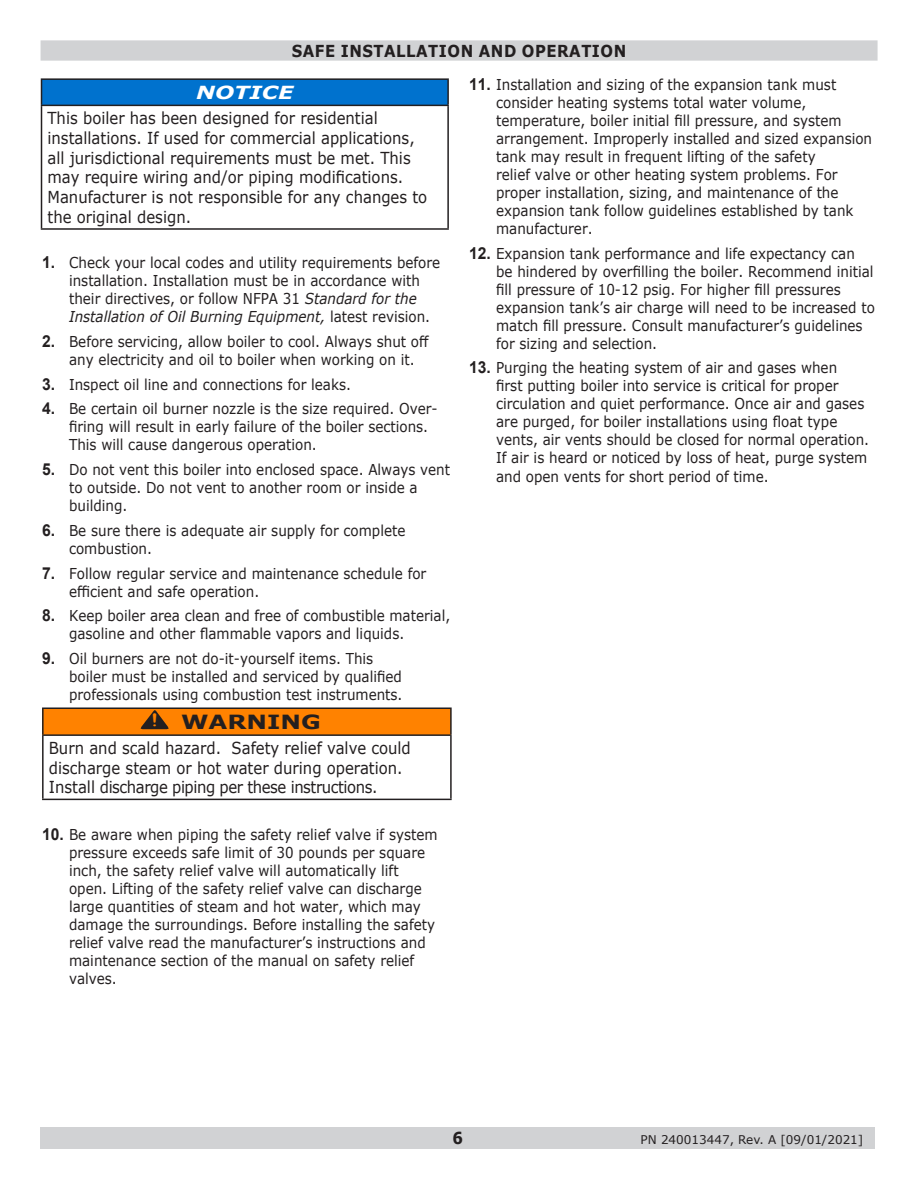
<style>
.page{position:relative;width:918px;height:1188px;background:#fff}
.page>*{position:absolute;margin:0;border:0;box-sizing:border-box;transform-origin:0 0}
.Body_text{font:700 21px "Courier New";color:#ff8200}
.t1{font:700 19.5px "Verdana";color:#231f20;scale:1.25 1}
.t2{font:italic 700 18px "Verdana";color:#fff;scale:1.25 1}
.t3{font:16.5px/19.8px "Verdana";color:#231f20;scale:.9 1}
.New_Section_for_TOC{font:700 16.5px "Verdana";letter-spacing:.035em;color:#231f20;scale:.9 1}
.t4{font:15px/18px "Verdana";color:#231f20;scale:.9 1}
.t5{font:12px "Verdana";color:#231f20}
.s1{font-family:"Arial";font-weight:700;font-size:16.5px}
.s2{font-style:italic}
</style>
<div class="page">
<div style="left:40px;top:1127px;width:835px;height:22px;background:#d1d2d4"></div>
<div style="left:43px;top:708px;width:408px;height:27px;background:#ff8200"></div>
<hr style="left:42px;top:707px;width:410px;height:2px;background:#231f20">
<hr style="left:42px;top:709px;width:2px;height:25px;background:#231f20">
<hr style="left:450px;top:709px;width:2px;height:25px;background:#231f20">
<hr style="left:42px;top:734px;width:410px;height:2px;background:#231f20">
<hr style="left:42px;top:736px;width:2px;height:63px;background:#231f20">
<hr style="left:450px;top:736px;width:2px;height:63px;background:#231f20">
<hr style="left:42px;top:799px;width:410px;height:1px;background:#231f20">
<svg style="left:140px;top:710px;width:30px;height:26px"></svg>
<div style="left:41px;top:41px;width:836px;height:19px;background:#d1d2d4"></div>
<div style="left:41px;top:40px;width:837px;height:21px;border:2px solid #d1d2d4"></div>
<div style="left:42px;top:79px;width:406px;height:26px;background:#0072ce"></div>
<hr style="left:41px;top:78px;width:408px;height:2px;background:#231f20">
<svg style="left:41px;top:80px;width:1px;height:25px"></svg>
<hr style="left:447px;top:80px;width:2px;height:25px;background:#231f20">
<hr style="left:41px;top:105px;width:408px;height:1px;background:#231f20">
<hr style="left:41px;top:106px;width:1px;height:122px;background:#231f20">
<hr style="left:447px;top:106px;width:2px;height:122px;background:#231f20">
<hr style="left:41px;top:228px;width:408px;height:2px;background:#231f20">
<p class="New_Section_for_TOC" style="left:292px;top:39px;width:373px">SAFE INSTALLATION AND OPERATION</p>
<p class="t2" style="left:196px;top:80px;width:79px">NOTICE</p>
<p class="t3" style="left:48px;top:108px;width:424px">This boiler has been designed for residential installations. If used for commercial applications, all jurisdictional requirements must be met. This may require wiring and/or piping modifications.<br>Manufacturer is not responsible for any changes to the original design.</p>
<p class="t4" style="left:496px;top:75px;width:419px;text-indent:-27px"><span class="s1">11.</span> Installation and sizing of the expansion tank must consider heating systems total water volume, temperature, boiler initial fill pressure, and system arrangement. Improperly installed and sized expansion tank may result in frequent lifting of the safety<br>relief valve or other heating system problems. For proper installation, sizing, and maintenance of the expansion tank follow guidelines established by tank manufacturer.</p>
<p class="t4" style="left:496px;top:244px;width:422px;text-indent:-27px"><span class="s1">12.</span> Expansion tank performance and life expectancy can be hindered by overfilling the boiler. Recommend initial fill pressure of 10-12 psig. For higher fill pressures expansion tank’s air charge will need to be increased to match fill pressure. Consult manufacturer’s guidelines for sizing and selection.</p>
<p class="t4" style="left:496px;top:359px;width:416px;text-indent:-27px"><span class="s1">13.</span> Purging the heating system of air and gases when<br>first putting boiler into service is critical for proper circulation and quiet performance. Once air and gases are purged, for boiler installations using float type vents, air vents should be closed for normal operation.<br>If air is heard or noticed by loss of heat, purge system and open vents for short period of time.</p>
<p class="t4" style="left:69px;top:254px;width:414px;text-indent:-27px"><span class="s1">1.</span> Check your local codes and utility requirements before installation. Installation must be in accordance with their directives, or follow NFPA 31 <span class="s2">Standard for the Installation of Oil Burning Equipment,</span> latest revision.</p>
<p class="t4" style="left:69px;top:332px;width:401px;text-indent:-27px"><span class="s1">2.</span> Before servicing, allow boiler to cool. Always shut off any electricity and oil to boiler when working on it.</p>
<p class="t4" style="left:42px;top:375px;width:345px"><span class="s1">3.</span> Inspect oil line and connections for leaks.</p>
<p class="t4" style="left:69px;top:400px;width:411px;text-indent:-27px"><span class="s1">4.</span> Be certain oil burner nozzle is the size required. Over&shy;firing will result in early failure of the boiler sections.<br>This will cause dangerous operation.</p>
<p class="t4" style="left:69px;top:461px;width:425px;text-indent:-27px"><span class="s1">5.</span> Do not vent this boiler into enclosed space. Always vent to outside. Do not vent to another room or inside a building.</p>
<p class="t4" style="left:69px;top:521px;width:375px;text-indent:-27px"><span class="s1">6.</span> Be sure there is adequate air supply for complete combustion.</p>
<p class="t4" style="left:69px;top:564px;width:399px;text-indent:-27px"><span class="s1">7.</span> Follow regular service and maintenance schedule for efficient and safe operation.</p>
<p class="t4" style="left:69px;top:607px;width:425px;text-indent:-27px"><span class="s1">8.</span> Keep boiler area clean and free of combustible material, gasoline and other flammable vapors and liquids.</p>
<p class="t4" style="left:69px;top:650px;width:372px;text-indent:-27px"><span class="s1">9.</span> Oil burners are not do-it-yourself items. This boiler must be installed and serviced by qualified professionals using combustion test instruments.</p>
<p class="t1" style="left:181px;top:708px;width:113px">WARNING</p>
<p class="t3" style="left:49px;top:738px;width:404px">Burn and scald hazard. Safety relief valve could discharge steam or hot water during operation.<br>Install discharge piping per these instructions.</p>
<p class="Body_text" style="left:149px;top:707px;width:14px">!</p>
<p class="t4" style="left:69px;top:826px;width:411px;text-indent:-27px"><span class="s1">10.</span> Be aware when piping the safety relief valve if system pressure exceeds safe limit of 30 pounds per square inch, the safety relief valve will automatically lift open. Lifting of the safety relief valve can discharge large quantities of steam and hot water, which may damage the surroundings. Before installing the safety relief valve read the manufacturer’s instructions and maintenance section of the manual on safety relief valves.</p>
<p class="New_Section_for_TOC" style="left:452px;top:1127px;width:13px">6</p>
<p class="t5" style="left:641px;top:1131px;width:224px">PN 240013447, Rev. A [09/01/2021]</p>
</div>
